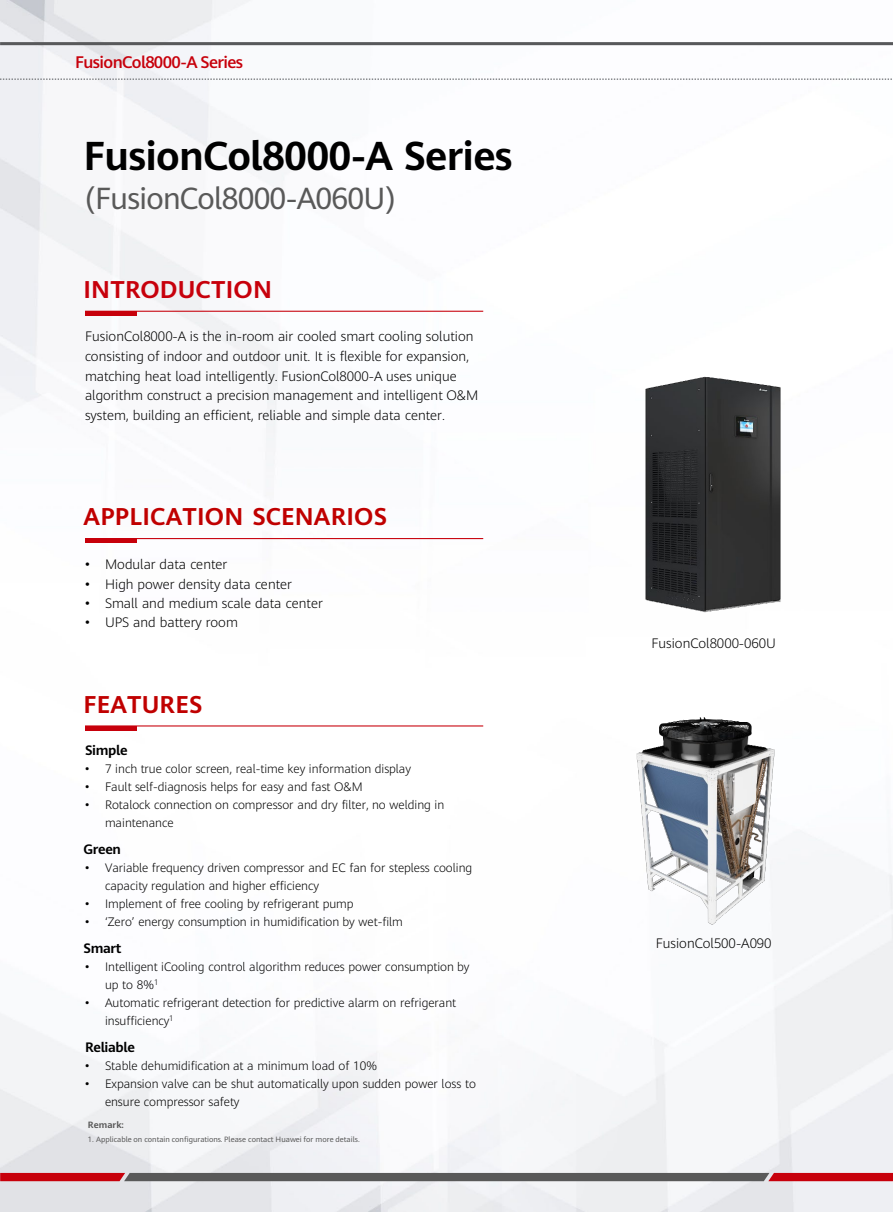
<style>
.page{position:relative;width:893px;height:1212px;background:#fff}
.page>*{position:absolute;margin:0;border:0;box-sizing:border-box;transform-origin:0 0}
.t1{font:700 39.75px "Huawei Sans";letter-spacing:-.02em;color:#000}
.t2{font:30px "Huawei Sans";letter-spacing:-.025em;color:#595959}
.t3{font:700 24px "Huawei Sans";letter-spacing:.005em;color:#c00000}
.t4{font:700 24px "Huawei Sans";letter-spacing:.01em;color:#c7000b}
.t5{font:500 16.5px "Huawei Sans";letter-spacing:-.035em;color:#c7000b}
.t6{font:300 13.5px/19.5px "Huawei Sans";color:#000}
.t7{font:700 13.5px "Huawei Sans";letter-spacing:-.025em;color:#000}
.t8{font:300 12px/18px "Huawei Sans";color:#000}
.t9{font:700 9px "Huawei Sans";color:#595959}
.t10{font:7.5px "Huawei Sans";letter-spacing:-.005em;color:#595959}
.s1{font-family:"Arial";font-weight:400}
</style>
<div class="page">
<img style="left:0;top:0;width:892px;height:1212px">
<hr style="left:0;top:42px;width:892px;height:3px;background:#58595b">
<svg style="left:0;top:78px;width:892px;height:2px"></svg>
<svg style="left:0;top:1173px;width:892px;height:8px;background:#784245"></svg>
<div style="left:85px;top:311px;width:51px;height:5px;background:#c7000b"></div>
<hr style="left:85px;top:311px;width:398px;height:1px;background:#c7000b">
<hr style="left:85px;top:539px;width:51px;height:4px;background:#c7000b">
<hr style="left:85px;top:538px;width:398px;height:1px;background:#c7000b">
<hr style="left:85px;top:726px;width:51px;height:4px;background:#c7000b">
<hr style="left:85px;top:725px;width:398px;height:1px;background:#c7000b">
<img style="left:452px;top:352px;width:440px;height:284px">
<img style="left:570px;top:690px;width:278px;height:256px">
<h3 class="t5" style="left:75px;top:51px;width:169px">FusionCol8000-A Series</h3>
<p class="t1" style="left:84px;top:128px;width:430px">FusionCol8000-A Series</p>
<p class="t2" style="left:84px;top:177px;width:315px">(FusionCol8000-A060U)</p>
<p class="t4" style="left:84px;top:273px;width:190px">INTRODUCTION</p>
<p class="t6" style="left:85px;top:326px;width:395px">FusionCol8000-A is the in-room air cooled smart cooling solution consisting of indoor and outdoor unit. It is flexible for expansion, matching heat load intelligently. FusionCol8000-A uses unique algorithm construct a precision management and intelligent O&amp;M system, building an efficient, reliable and simple data center.</p>
<p class="t3" style="left:84px;top:500px;width:305px">APPLICATION SCENARIOS</p>
<p class="t6" style="left:85px;top:554px;width:144px"><span class="s1">•</span> Modular data center</p>
<p class="t6" style="left:85px;top:573px;width:208px"><span class="s1">•</span> High power density data center</p>
<p class="t6" style="left:85px;top:593px;width:239px"><span class="s1">•</span> Small and medium scale data center</p>
<p class="t6" style="left:85px;top:612px;width:154px"><span class="s1">•</span> UPS and battery room</p>
<p class="t3" style="left:84px;top:688px;width:120px">FEATURES</p>
<p class="t7" style="left:85px;top:741px;width:44px">Simple</p>
<p class="t8" style="left:85px;top:759px;width:327px"><span class="s1">•</span> 7 inch true color screen, real-time key information display</p>
<p class="t8" style="left:85px;top:777px;width:279px"><span class="s1">•</span> Fault self-diagnosis helps for easy and fast O&amp;M</p>
<p class="t8" style="left:105px;top:795px;width:340px;text-indent:-20px"><span class="s1">•</span> Rotalock connection on compressor and dry filter, no welding in maintenance</p>
<p class="t7" style="left:84px;top:840px;width:39px">Green</p>
<p class="t8" style="left:105px;top:858px;width:369px;text-indent:-20px"><span class="s1">•</span> Variable frequency driven compressor and EC fan for stepless cooling capacity regulation and higher efficiency</p>
<p class="t8" style="left:85px;top:894px;width:270px"><span class="s1">•</span> Implement of free cooling by refrigerant pump</p>
<p class="t8" style="left:85px;top:912px;width:319px"><span class="s1">•</span> ‘Zero’ energy consumption in humidification by wet-film</p>
<p class="t7" style="left:84px;top:939px;width:39px">Smart</p>
<p class="t8" style="left:105px;top:957px;width:366px;text-indent:-20px"><span class="s1">•</span> Intelligent iCooling control algorithm reduces power consumption by up to 8%<sup>1</sup></p>
<p class="t8" style="left:105px;top:993px;width:352px;text-indent:-20px"><span class="s1">•</span> Automatic refrigerant detection for predictive alarm on refrigerant insufficiency<sup>1</sup></p>
<p class="t7" style="left:85px;top:1038px;width:52px">Reliable</p>
<p class="t8" style="left:85px;top:1056px;width:293px"><span class="s1">•</span> Stable dehumidification at a minimum load of 10%</p>
<p class="t8" style="left:105px;top:1074px;width:372px;text-indent:-20px"><span class="s1">•</span> Expansion valve can be shut automatically upon sudden power loss to ensure compressor safety</p>
<p class="t9" style="left:88px;top:1118px;width:37px">Remark:</p>
<p class="t10" style="left:88px;top:1134px;width:273px">1. Applicable on contain configurations. Please contact Huawei for more details.</p>
<p class="t6" style="left:651px;top:633px;width:126px">FusionCol8000-060U</p>
<p class="t6" style="left:655px;top:933px;width:117px">FusionCol500-A090</p>
</div>
